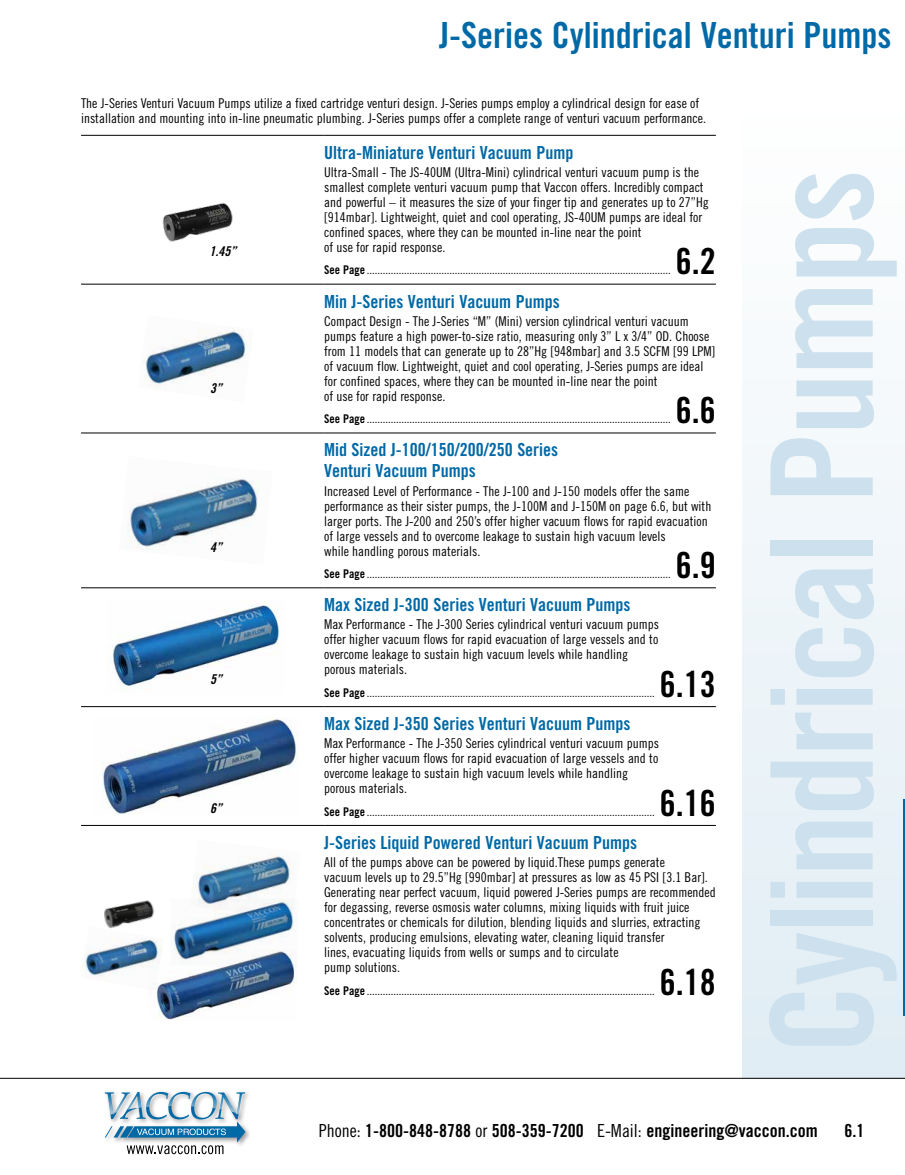
<style>
.page{position:relative;width:905px;height:1175px;background:#fff}
.page>*{position:absolute;margin:0;border:0;box-sizing:border-box;transform-origin:0 0}
.t1{font:141.45px "Trade Gothic Bold Cond Twenty";letter-spacing:-.02em;color:#cce1ed}
.t2{font:36px "Trade Gothic Bold Cond Twenty";color:#0069a6}
.t3{font:36px "Trade Gothic Bold Cond Twenty";color:#000}
.t4{font:18px/21px "Trade Gothic Bold Cond Twenty";color:#0069a6}
.t5{font:18px "Trade Gothic Bold Cond Twenty";color:#000}
.t6{font:13.5px/15px "Trade Gothic Cond Eighteen";color:#000}
.t7{font:13.5px "Trade Gothic Bold Cond Twenty Obl";color:#000}
.t8{font:12px "Trade Gothic Bold Cond Twenty";color:#000}
.s1{font-family:"Trade Gothic Cond Eighteen"}
</style>
<div class="page">
<div style="left:742px;top:97px;width:162px;height:981px;background:linear-gradient(to bottom,#fff,#e0edf4)"></div>
<hr style="left:81px;top:135px;width:243px;height:1px;background:#000">
<hr style="left:324px;top:135px;width:392px;height:1px;background:#000">
<hr style="left:81px;top:706px;width:243px;height:1px;background:#000">
<hr style="left:324px;top:706px;width:392px;height:1px;background:#000">
<hr style="left:81px;top:284px;width:243px;height:1px;background:#000">
<hr style="left:324px;top:284px;width:392px;height:1px;background:#000">
<hr style="left:81px;top:432px;width:243px;height:1px;background:#000">
<hr style="left:324px;top:432px;width:392px;height:1px;background:#000">
<hr style="left:81px;top:587px;width:243px;height:1px;background:#000">
<hr style="left:324px;top:587px;width:392px;height:1px;background:#000">
<hr style="left:81px;top:825px;width:243px;height:1px;background:#000">
<hr style="left:324px;top:825px;width:392px;height:1px;background:#000">
<img style="left:145px;top:329px;width:106px;height:59px">
<img style="left:127px;top:478px;width:132px;height:71px">
<img style="left:112px;top:604px;width:168px;height:85px">
<img style="left:102px;top:718px;width:195px;height:96px">
<img style="left:162px;top:202px;width:71px;height:40px">
<img style="left:156px;top:965px;width:140px;height:55px">
<img style="left:173px;top:918px;width:123px;height:47px">
<img style="left:196px;top:854px;width:99px;height:64px">
<img style="left:82px;top:937px;width:82px;height:53px">
<img style="left:104px;top:900px;width:50px;height:29px">
<div style="left:103px;top:1089px;width:149px;height:59px;background:#000;opacity:.4"></div>
<svg style="left:105px;top:1091px;width:140px;height:63px"></svg>
<hr style="left:0;top:1077px;width:904px;height:1px;background:#000">
<hr style="left:903px;top:799px;width:1px;height:216px;background:#0069a6">
<h2 class="t2" style="left:439px;top:13px;width:454px">J-Series Cylindrical Venturi Pumps</h2>
<p class="t6" style="left:81px;top:95px;width:626px">The J-Series Venturi Vacuum Pumps utilize a fixed cartridge venturi design. J-Series pumps employ a cylindrical design for ease of installation and mounting into in-line pneumatic plumbing. J-Series pumps offer a complete range of venturi vacuum performance.</p>
<h3 class="t4" style="left:324px;top:142px;width:251px">Ultra-Miniature Venturi Vacuum Pump</h3>
<p class="t6" style="left:324px;top:164px;width:386px">Ultra-Small - The JS-40UM (Ultra-Mini) cylindrical venturi vacuum pump is the smallest complete venturi vacuum pump that Vaccon offers. Incredibly compact and powerful – it measures the size of your finger tip and generates up to 27”Hg [914mbar]. Lightweight, quiet and cool operating, JS-40UM pumps are ideal for confined spaces, where they can be mounted in-line near the point<br>of use for rapid response.</p>
<p class="t8" style="left:324px;top:263px;width:42px">See Page</p>
<p class="t7" style="left:209px;top:242px;width:28px">1.45”</p>
<h2 class="t3" style="left:676px;top:240px;width:41px">6.2</h2>
<p class="t7" style="left:210px;top:380px;width:13px">3”</p>
<p class="t7" style="left:210px;top:538px;width:13px">4”</p>
<p class="t7" style="left:210px;top:671px;width:13px">5”</p>
<p class="t7" style="left:210px;top:800px;width:13px">6”</p>
<h3 class="t4" style="left:324px;top:290px;width:237px">Min J-Series Venturi Vacuum Pumps</h3>
<p class="t6" style="left:324px;top:313px;width:393px">Compact Design - The J-Series “M” (Mini) version cylindrical venturi vacuum pumps feature a high power-to-size ratio, measuring only 3” L x 3/4” OD. Choose from 11 models that can generate up to 28”Hg [948mbar] and 3.5 SCFM [99 LPM] of vacuum flow. Lightweight, quiet and cool operating, J-Series pumps are ideal for confined spaces, where they can be mounted in-line near the point<br>of use for rapid response.</p>
<p class="t8" style="left:324px;top:412px;width:42px">See Page</p>
<h2 class="t3" style="left:676px;top:388px;width:41px">6.6</h2>
<h3 class="t4" style="left:324px;top:439px;width:236px">Mid Sized J-100/150/200/250 Series<br>Venturi Vacuum Pumps</h3>
<p class="t6" style="left:324px;top:483px;width:388px">Increased Level of Performance - The J-100 and J-150 models offer the same performance as their sister pumps, the J-100M and J-150M on page 6.6, but with larger ports. The J-200 and 250’s offer higher vacuum flows for rapid evacuation of large vessels and to overcome leakage to sustain high vacuum levels<br>while handling porous materials.</p>
<p class="t8" style="left:324px;top:566px;width:42px">See Page</p>
<h2 class="t3" style="left:676px;top:543px;width:41px">6.9</h2>
<h3 class="t4" style="left:324px;top:594px;width:308px">Max Sized J-300 Series Venturi Vacuum Pumps</h3>
<p class="t6" style="left:324px;top:617px;width:336px">Max Performance - The J-300 Series cylindrical venturi vacuum pumps offer higher vacuum flows for rapid evacuation of large vessels and to overcome leakage to sustain high vacuum levels while handling porous materials.</p>
<p class="t8" style="left:324px;top:685px;width:42px">See Page</p>
<h2 class="t3" style="left:660px;top:662px;width:57px">6.13</h2>
<h3 class="t4" style="left:324px;top:713px;width:308px">Max Sized J-350 Series Venturi Vacuum Pumps</h3>
<p class="t6" style="left:324px;top:735px;width:336px">Max Performance - The J-350 Series cylindrical venturi vacuum pumps offer higher vacuum flows for rapid evacuation of large vessels and to overcome leakage to sustain high vacuum levels while handling porous materials.</p>
<p class="t8" style="left:324px;top:804px;width:42px">See Page</p>
<h2 class="t3" style="left:660px;top:781px;width:57px">6.16</h2>
<h3 class="t4" style="left:324px;top:832px;width:314px">J-Series Liquid Powered Venturi Vacuum Pumps</h3>
<p class="t6" style="left:324px;top:854px;width:393px">All of the pumps above can be powered by liquid.These pumps generate<br>vacuum levels up to 29.5”Hg [990mbar] at pressures as low as 45 PSI [3.1 Bar].<br>Generating near perfect vacuum, liquid powered J-Series pumps are recommended for degassing, reverse osmosis water columns, mixing liquids with fruit juice concentrates or chemicals for dilution, blending liquids and slurries, extracting solvents, producing emulsions, elevating water, cleaning liquid transfer<br>lines, evacuating liquids from wells or sumps and to circulate<br>pump solutions.</p>
<p class="t8" style="left:324px;top:983px;width:42px">See Page</p>
<h2 class="t3" style="left:660px;top:959px;width:57px">6.18</h2>
<h1 class="t1" style="left:736px;top:1054px;width:886px;rotate:-90deg">Cylindrical Pumps</h1>
<h3 class="t5" style="left:319px;top:1120px;width:500px"><span class="s1">Phone:</span> 1-800-848-8788 <span class="s1">or</span> 508-359-7200 <span class="s1">E-Mail:</span> engineering@vaccon.com</h3>
<h3 class="t5" style="left:844px;top:1119px;width:21px">6.1</h3>
</div>
